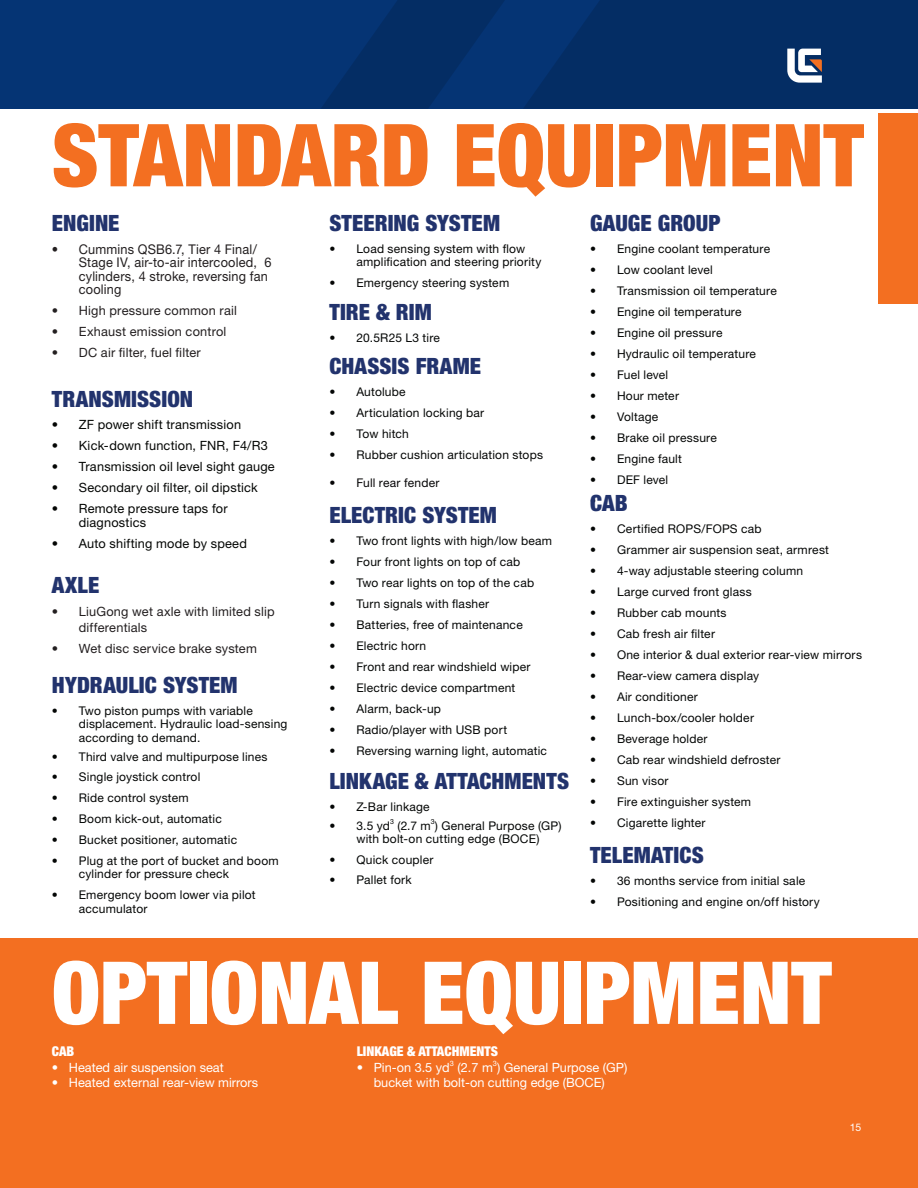
<style>
.page{position:relative;width:918px;height:1188px;background:#fff}
.page>*{position:absolute;margin:0;border:0;box-sizing:border-box;transform-origin:0 0}
.t1{font:900 condensed 87px "Helvetica Neue LT Pro";color:#f36f21}
.t2{font:900 condensed 87px "Helvetica Neue LT Pro";color:#fff}
.t3{font:900 condensed 22.5px "Helvetica Neue LT Pro";letter-spacing:.005em;color:#22336d}
.t4{font:900 condensed 13.5px "Helvetica Neue LT Pro";color:#fff}
.t5{font:13.35px/13.5px "Helvetica Neue LT Pro";letter-spacing:.015em;color:#231f20;scale:.95 1}
.t6{font:12.75px/13.5px "Helvetica Neue LT Pro";letter-spacing:.015em;color:#040604}
.t7{font:12.75px/16.5px "Helvetica Neue LT Pro";letter-spacing:.015em;color:#231f20}
.t8{font:12.75px "Helvetica Neue LT Pro";color:#fff}
.t9{font:12px/13.5px "Helvetica Neue LT Pro";letter-spacing:.02em;color:#040605}
.t10{font:12px/13.5px "Helvetica Neue LT Pro";letter-spacing:.02em;color:#050605}
.t11{font:12px "Helvetica Neue LT Pro";letter-spacing:.02em;color:#060506}
.t12{font:10.5px "Helvetica Neue LT Pro";color:#fff}
.t13{font:7.5px "Helvetica Neue LT Pro";color:#fff}
.t14{font:7.05px "Helvetica Neue LT Pro";color:#040605}
</style>
<div class="page">
<div style="left:0;top:938px;width:918px;height:250px;background:#f36f21"></div>
<div style="left:0;top:0;width:918px;height:109px;background:#053474"></div>
<div style="left:878px;top:113px;width:40px;height:190px;background:#f36f21"></div>
<svg style="left:321px;top:0;width:597px;height:109px"></svg>
<h1 class="t1" style="left:52px;top:103px;width:813px">STANDARD EQUIPMENT</h1>
<h2 class="t3" style="left:52px;top:209px;width:69px">ENGINE</h2>
<p class="t5" style="left:79px;top:242px;width:204px;text-indent:-27px">• Cummins QSB6.7, Tier 4 Final/<br>Stage IV, air-to-air intercooled, 6 cylinders, 4 stroke, reversing fan cooling</p>
<p class="t7" style="left:52px;top:302px;width:187px">• High pressure common rail</p>
<p class="t7" style="left:52px;top:323px;width:176px">• Exhaust emission control</p>
<p class="t7" style="left:52px;top:344px;width:150px">• DC air filter, fuel filter</p>
<h2 class="t3" style="left:52px;top:385px;width:143px">TRANSMISSION</h2>
<p class="t6" style="left:52px;top:418px;width:191px">• ZF power shift transmission</p>
<p class="t6" style="left:52px;top:439px;width:218px">• Kick-down function, FNR, F4/R3</p>
<p class="t6" style="left:52px;top:460px;width:224px">• Transmission oil level sight gauge</p>
<p class="t6" style="left:52px;top:481px;width:208px">• Secondary oil filter, oil dipstick</p>
<p class="t6" style="left:79px;top:502px;width:150px;text-indent:-27px">• Remote pressure taps for diagnostics</p>
<p class="t6" style="left:52px;top:536px;width:197px">• Auto shifting mode by speed</p>
<h2 class="t3" style="left:52px;top:572px;width:49px">AXLE</h2>
<p class="t7" style="left:79px;top:603px;width:197px;text-indent:-27px">• LiuGong wet axle with limited slip differentials</p>
<p class="t7" style="left:52px;top:640px;width:207px">• Wet disc service brake system</p>
<h2 class="t3" style="left:52px;top:671px;width:187px">HYDRAULIC SYSTEM</h2>
<p class="t9" style="left:79px;top:704px;width:210px;text-indent:-27px">• Two piston pumps with variable displacement. Hydraulic load-sensing according to demand.</p>
<p class="t9" style="left:52px;top:750px;width:217px">• Third valve and multipurpose lines</p>
<p class="t9" style="left:52px;top:770px;width:150px">• Single joystick control</p>
<p class="t9" style="left:52px;top:791px;width:138px">• Ride control system</p>
<p class="t9" style="left:52px;top:812px;width:172px">• Boom kick-out, automatic</p>
<p class="t9" style="left:52px;top:833px;width:187px">• Bucket positioner, automatic</p>
<p class="t9" style="left:79px;top:854px;width:201px;text-indent:-27px">• Plug at the port of bucket and boom cylinder for pressure check</p>
<p class="t9" style="left:79px;top:888px;width:178px;text-indent:-27px">• Emergency boom lower via pilot accumulator</p>
<h2 class="t3" style="left:329px;top:209px;width:172px">STEERING SYSTEM</h2>
<p class="t10" style="left:356px;top:241px;width:187px;text-indent:-27px">• Load sensing system with flow amplification and steering priority</p>
<p class="t10" style="left:329px;top:276px;width:181px">• Emergency steering system</p>
<h2 class="t3" style="left:329px;top:299px;width:104px">TIRE &amp; RIM</h2>
<p class="t9" style="left:329px;top:331px;width:112px">• 20.5R25 L3 tire</p>
<h2 class="t3" style="left:329px;top:353px;width:153px">CHASSIS FRAME</h2>
<p class="t9" style="left:329px;top:385px;width:78px">• Autolube</p>
<p class="t9" style="left:329px;top:406px;width:156px">• Articulation locking bar</p>
<p class="t9" style="left:329px;top:427px;width:81px">• Tow hitch</p>
<p class="t9" style="left:329px;top:448px;width:215px">• Rubber cushion articulation stops</p>
<p class="t11" style="left:329px;top:475px;width:112px">• Full rear fender</p>
<h2 class="t3" style="left:329px;top:501px;width:169px">ELECTRIC SYSTEM</h2>
<p class="t9" style="left:329px;top:533px;width:224px">• Two front lights with high/low beam</p>
<p class="t9" style="left:329px;top:554px;width:192px">• Four front lights on top of cab</p>
<p class="t9" style="left:329px;top:575px;width:206px">• Two rear lights on top of the cab</p>
<p class="t9" style="left:329px;top:596px;width:161px">• Turn signals with flasher</p>
<p class="t9" style="left:329px;top:617px;width:195px">• Batteries, free of maintenance</p>
<p class="t9" style="left:329px;top:638px;width:98px">• Electric horn</p>
<p class="t9" style="left:329px;top:659px;width:203px">• Front and rear windshield wiper</p>
<p class="t9" style="left:329px;top:680px;width:188px">• Electric device compartment</p>
<p class="t9" style="left:329px;top:701px;width:113px">• Alarm, back-up</p>
<p class="t9" style="left:329px;top:722px;width:179px">• Radio/player with USB port</p>
<p class="t9" style="left:329px;top:743px;width:219px">• Reversing warning light, automatic</p>
<h2 class="t3" style="left:329px;top:767px;width:241px">LINKAGE &amp; ATTACHMENTS</h2>
<p class="t9" style="left:329px;top:799px;width:102px">• Z-Bar linkage</p>
<p class="t14" style="left:431px;top:817px;width:5px">3</p>
<p class="t9" style="left:356px;top:832px;width:185px">with bolt-on cutting edge (BOCE)</p>
<p class="t9" style="left:329px;top:852px;width:106px">• Quick coupler</p>
<p class="t9" style="left:329px;top:818px;width:62px">• 3.5 yd</p>
<p class="t14" style="left:390px;top:817px;width:5px">3</p>
<p class="t9" style="left:398px;top:818px;width:165px">(2.7 m ) General Purpose (GP)</p>
<p class="t9" style="left:329px;top:873px;width:84px">• Pallet fork</p>
<h2 class="t3" style="left:590px;top:209px;width:132px">GAUGE GROUP</h2>
<p class="t9" style="left:590px;top:241px;width:182px">• Engine coolant temperature</p>
<p class="t9" style="left:590px;top:262px;width:124px">• Low coolant level</p>
<p class="t9" style="left:590px;top:283px;width:188px">• Transmission oil temperature</p>
<p class="t9" style="left:590px;top:304px;width:153px">• Engine oil temperature</p>
<p class="t9" style="left:590px;top:325px;width:134px">• Engine oil pressure</p>
<p class="t9" style="left:590px;top:346px;width:168px">• Hydraulic oil temperature</p>
<p class="t9" style="left:590px;top:367px;width:80px">• Fuel level</p>
<p class="t9" style="left:590px;top:388px;width:90px">• Hour meter</p>
<p class="t9" style="left:590px;top:409px;width:70px">• Voltage</p>
<p class="t9" style="left:590px;top:430px;width:128px">• Brake oil pressure</p>
<p class="t9" style="left:590px;top:451px;width:93px">• Engine fault</p>
<p class="t9" style="left:590px;top:472px;width:80px">• DEF level</p>
<h2 class="t3" style="left:590px;top:490px;width:39px"><sup>•</sup>CAB</h2>
<p class="t9" style="left:590px;top:522px;width:173px">• Certified ROPS/FOPS cab</p>
<p class="t9" style="left:590px;top:543px;width:241px">• Grammer air suspension seat, armrest</p>
<p class="t9" style="left:590px;top:564px;width:215px">• 4-way adjustable steering column</p>
<p class="t9" style="left:590px;top:585px;width:163px">• Large curved front glass</p>
<p class="t9" style="left:590px;top:606px;width:138px">• Rubber cab mounts</p>
<p class="t9" style="left:590px;top:627px;width:126px">• Cab fresh air filter</p>
<p class="t9" style="left:590px;top:648px;width:273px">• One interior &amp; dual exterior rear-view mirrors</p>
<p class="t9" style="left:590px;top:669px;width:171px">• Rear-view camera display</p>
<p class="t9" style="left:590px;top:690px;width:109px">• Air conditioner</p>
<p class="t9" style="left:590px;top:711px;width:166px">• Lunch-box/cooler holder</p>
<p class="t9" style="left:590px;top:732px;width:119px">• Beverage holder</p>
<p class="t9" style="left:590px;top:753px;width:192px">• Cab rear windshield defroster</p>
<p class="t9" style="left:590px;top:774px;width:80px">• Sun visor</p>
<p class="t9" style="left:590px;top:795px;width:163px">• Fire extinguisher system</p>
<p class="t9" style="left:590px;top:816px;width:117px">• Cigarette lighter</p>
<h2 class="t3" style="left:590px;top:841px;width:115px">TELEMATICS</h2>
<p class="t9" style="left:590px;top:873px;width:217px">• 36 months service from initial sale</p>
<p class="t9" style="left:590px;top:894px;width:231px">• Positioning and engine on/off history</p>
<h1 class="t2" style="left:52px;top:941px;width:781px">OPTIONAL EQUIPMENT</h1>
<p class="t4" style="left:52px;top:1043px;width:24px">CAB</p>
<p class="t8" style="left:52px;top:1059px;width:173px">• Heated air suspension seat</p>
<p class="t8" style="left:52px;top:1075px;width:208px">• Heated external rear-view mirrors</p>
<p class="t4" style="left:357px;top:1043px;width:143px">LINKAGE &amp; ATTACHMENTS</p>
<p class="t8" style="left:357px;top:1059px;width:95px">• Pin-on 3.5 yd</p>
<p class="t13" style="left:450px;top:1058px;width:6px">3</p>
<p class="t8" style="left:458px;top:1059px;width:171px">(2.7 m ) General Purpose (GP)</p>
<p class="t13" style="left:493px;top:1058px;width:6px">3</p>
<p class="t8" style="left:374px;top:1074px;width:233px">bucket with bolt-on cutting edge (BOCE)</p>
<p class="t12" style="left:850px;top:1120px;width:13px">15</p>
</div>
